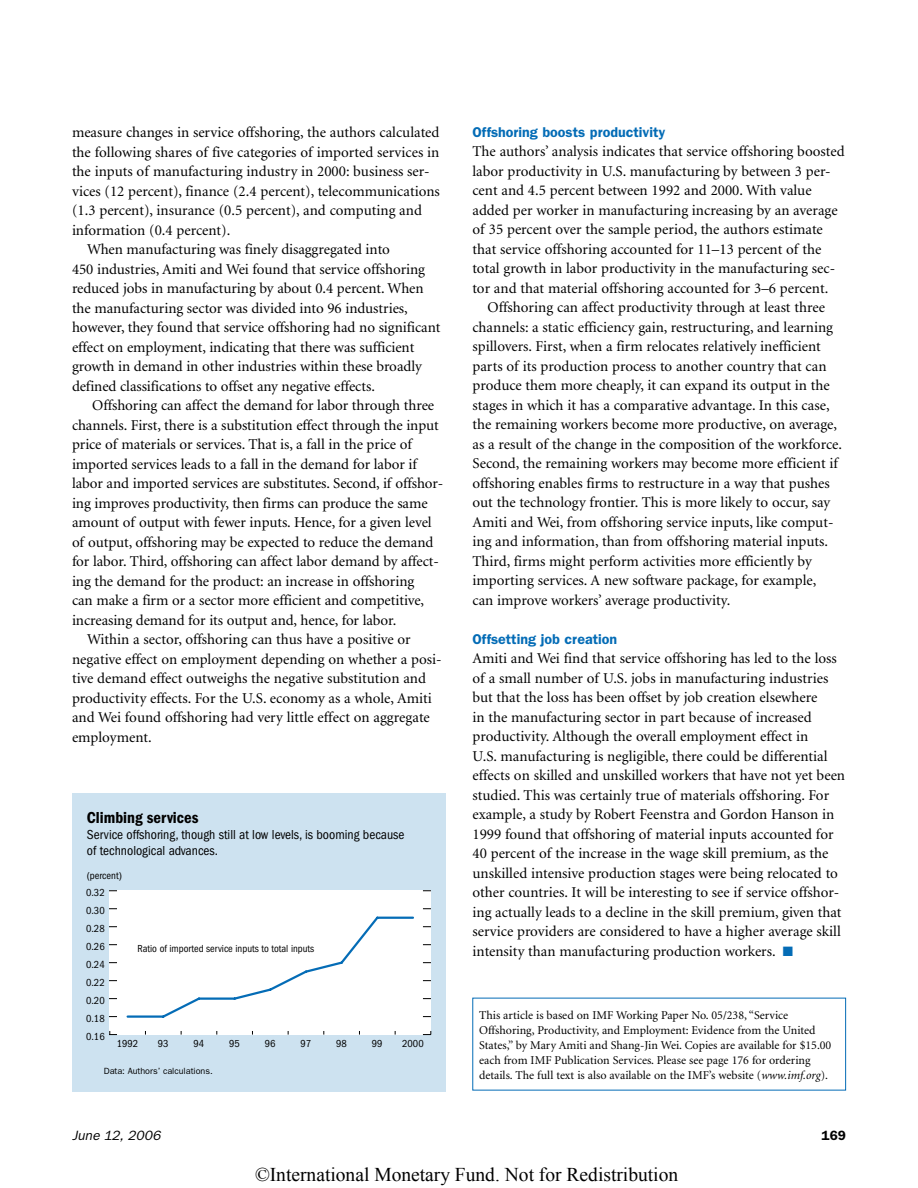
<style>
.page{position:relative;width:918px;height:1188px;background:#fff}
.page>*{position:absolute;margin:0;border:0;box-sizing:border-box;transform-origin:0 0}
.t1{font:19.5px "Times New Roman";color:#000}
.t2{font:600 condensed 16.5px "Franklin Gothic";color:#000}
.t3{font:15px/19.5px "Minion";color:#000}
.t4{font:600 14.25px "Franklin Gothic";color:#046cb6}
.t5{font:condensed 13.5px/16.2px "Franklin Gothic";color:#000}
.t6{font:italic 13.5px "Franklin Gothic";letter-spacing:.01em;color:#000}
.t7{font:600 13.5px "Franklin Gothic";color:#000}
.t8{font:12px/15px "Minion";color:#000}
.t9{font:condensed 10.5px "Franklin Gothic";color:#000}
.t10{font:9px "Franklin Gothic";color:#000}
.s1{color:#046cb6}
.s2{font-style:italic}
</style>
<div class="page">
<div style="left:72px;top:793px;width:374px;height:299px;background:#cde2f0"></div>
<div style="left:109px;top:890px;width:322px;height:145px;background:#fff"></div>
<svg style="left:109px;top:1031px;width:8px;height:4px"></svg>
<svg style="left:126px;top:916px;width:288px;height:102px"></svg>
<p class="t3" style="left:72px;top:123px;width:369px">measure changes in service offshoring, the authors calculated</p>
<p class="t3" style="left:72px;top:143px;width:369px">the following shares of five categories of imported services in</p>
<p class="t3" style="left:72px;top:162px;width:359px">the inputs of manufacturing industry in 2000: business ser-</p>
<p class="t3" style="left:72px;top:182px;width:369px">vices (12 percent), finance (2.4 percent), telecommunications</p>
<p class="t3" style="left:72px;top:201px;width:351px">(1.3 percent), insurance (0.5 percent), and computing and</p>
<p class="t3" style="left:72px;top:221px;width:160px">information (0.4 percent).</p>
<p class="t3" style="left:87px;top:240px;width:304px">When manufacturing was finely disaggregated into</p>
<p class="t3" style="left:72px;top:260px;width:355px">450 industries, Amiti and Wei found that service offshoring</p>
<p class="t3" style="left:72px;top:279px;width:353px">reduced jobs in manufacturing by about 0.4 percent. When</p>
<p class="t3" style="left:72px;top:299px;width:337px">the manufacturing sector was divided into 96 industries,</p>
<p class="t3" style="left:72px;top:318px;width:370px">however, they found that service offshoring had no significant</p>
<p class="t3" style="left:72px;top:338px;width:344px">effect on employment, indicating that there was sufficient</p>
<p class="t3" style="left:72px;top:357px;width:351px">growth in demand in other industries within these broadly</p>
<p class="t3" style="left:72px;top:377px;width:304px">defined classifications to offset any negative effects.</p>
<p class="t3" style="left:92px;top:396px;width:343px">Offshoring can affect the demand for labor through three</p>
<p class="t3" style="left:72px;top:416px;width:368px">channels. First, there is a substitution effect through the input</p>
<p class="t3" style="left:72px;top:435px;width:341px">price of materials or services. That is, a fall in the price of</p>
<p class="t3" style="left:72px;top:455px;width:346px">imported services leads to a fall in the demand for labor if</p>
<p class="t3" style="left:72px;top:474px;width:373px">labor and imported services are substitutes. Second, if offshor-</p>
<p class="t3" style="left:72px;top:494px;width:357px">ing improves productivity, then firms can produce the same</p>
<p class="t3" style="left:72px;top:513px;width:361px">amount of output with fewer inputs. Hence, for a given level</p>
<p class="t3" style="left:72px;top:533px;width:363px">of output, offshoring may be expected to reduce the demand</p>
<p class="t3" style="left:72px;top:552px;width:368px">for labor. Third, offshoring can affect labor demand by affect-</p>
<p class="t3" style="left:72px;top:572px;width:344px">ing the demand for the product: an increase in offshoring</p>
<p class="t3" style="left:72px;top:591px;width:354px">can make a firm or a sector more efficient and competitive,</p>
<p class="t3" style="left:72px;top:611px;width:326px">increasing demand for its output and, hence, for labor.</p>
<p class="t3" style="left:87px;top:630px;width:325px">Within a sector, offshoring can thus have a positive or</p>
<p class="t3" style="left:72px;top:650px;width:371px">negative effect on employment depending on whether a posi-</p>
<p class="t3" style="left:72px;top:669px;width:356px">tive demand effect outweighs the negative substitution and</p>
<p class="t3" style="left:72px;top:689px;width:361px">productivity effects. For the U.S. economy as a whole, Amiti</p>
<p class="t3" style="left:72px;top:708px;width:359px">and Wei found offshoring had very little effect on aggregate</p>
<p class="t3" style="left:72px;top:728px;width:81px">employment.</p>
<p class="t2" style="left:87px;top:808px;width:113px">Climbing services</p>
<p class="t5" style="left:87px;top:827px;width:319px">Service offshoring, though still at low levels, is booming because of technological advances.</p>
<p class="t9" style="left:87px;top:870px;width:37px">(percent)</p>
<p class="t9" style="left:86px;top:886px;width:20px">0.32</p>
<p class="t9" style="left:86px;top:904px;width:20px">0.30</p>
<p class="t9" style="left:86px;top:922px;width:20px">0.28</p>
<p class="t9" style="left:86px;top:940px;width:20px">0.26</p>
<p class="t9" style="left:86px;top:958px;width:20px">0.24</p>
<p class="t9" style="left:86px;top:976px;width:20px">0.22</p>
<p class="t9" style="left:86px;top:994px;width:20px">0.20</p>
<p class="t9" style="left:137px;top:943px;width:178px">Ratio of imported service inputs to total inputs</p>
<p class="t4" style="left:472px;top:123px;width:194px">Offshoring boosts productivity</p>
<p class="t3" style="left:472px;top:142px;width:374px">The authors’ analysis indicates that service offshoring boosted labor productivity in U.S. manufacturing by between 3 per&shy;cent and 4.5 percent between 1992 and 2000. With value added per worker in manufacturing increasing by an average of 35 percent over the sample period, the authors estimate that service offshoring accounted for 11–13 percent of the total growth in labor productivity in the manufacturing sec&shy;tor and that material offshoring accounted for 3–6 percent.</p>
<p class="t3" style="left:472px;top:298px;width:371px;text-indent:15px">Offshoring can affect productivity through at least three channels: a static efficiency gain, restructuring, and learning spillovers. First, when a firm relocates relatively inefficient parts of its production process to another country that can produce them more cheaply, it can expand its output in the stages in which it has a comparative advantage. In this case, the remaining workers become more productive, on average, as a result of the change in the composition of the workforce.<br>Second, the remaining workers may become more efficient if offshoring enables firms to restructure in a way that pushes out the technology frontier. This is more likely to occur, say Amiti and Wei, from offshoring service inputs, like comput&shy;ing and information, than from offshoring material inputs.<br>Third, firms might perform activities more efficiently by importing services. A new software package, for example,<br>can improve workers’ average productivity.</p>
<p class="t4" style="left:472px;top:630px;width:146px">Offsetting job creation</p>
<p class="t3" style="left:472px;top:649px;width:374px">Amiti and Wei find that service offshoring has led to the loss of a small number of U.S. jobs in manufacturing industries but that the loss has been offset by job creation elsewhere<br>in the manufacturing sector in part because of increased productivity. Although the overall employment effect in<br>U.S. manufacturing is negligible, there could be differential effects on skilled and unskilled workers that have not yet been studied. This was certainly true of materials offshoring. For example, a study by Robert Feenstra and Gordon Hanson in 1999 found that offshoring of material inputs accounted for 40 percent of the increase in the wage skill premium, as the unskilled intensive production stages were being relocated to other countries. It will be interesting to see if service offshor&shy;ing actually leads to a decline in the skill premium, given that service providers are considered to have a higher average skill intensity than manufacturing production workers. <span class="s1">■</span></p>
<p class="t8" style="left:479px;top:1008px;width:354px">This article is based on IMF Working Paper No. 05/238, “Service Offshoring, Productivity, and Employment: Evidence from the United States,” by Mary Amiti and Shang-Jin Wei. Copies are available for $15.00 each from IMF Publication Services. Please see page 176 for ordering details. The full text is also available on the IMF’s website (<span class="s2">www.imf.org</span>).</p>
<p class="t9" style="left:86px;top:1012px;width:20px">0.18</p>
<p class="t9" style="left:86px;top:1030px;width:20px">0.16</p>
<p class="t9" style="left:117px;top:1038px;width:23px">1992</p>
<p class="t9" style="left:158px;top:1038px;width:12px">93</p>
<p class="t9" style="left:194px;top:1038px;width:12px">94</p>
<p class="t9" style="left:229px;top:1038px;width:12px">95</p>
<p class="t9" style="left:265px;top:1038px;width:12px">96</p>
<p class="t9" style="left:301px;top:1038px;width:12px">97</p>
<p class="t9" style="left:336px;top:1038px;width:12px">98</p>
<p class="t9" style="left:372px;top:1038px;width:12px">99</p>
<p class="t9" style="left:402px;top:1038px;width:23px">2000</p>
<p class="t10" style="left:104px;top:1065px;width:111px">Data: Authors’ calculations.</p>
<p class="t10" style="left:590px;top:1065px;width:4px">.</p>
<p class="t6" style="left:72px;top:1127px;width:90px">June 12, 2006</p>
<p class="t7" style="left:821px;top:1127px;width:26px">169</p>
<h1 class="t1" style="left:255px;top:1161px;width:425px">©International Monetary Fund. Not for Redistribution</h1>
</div>
